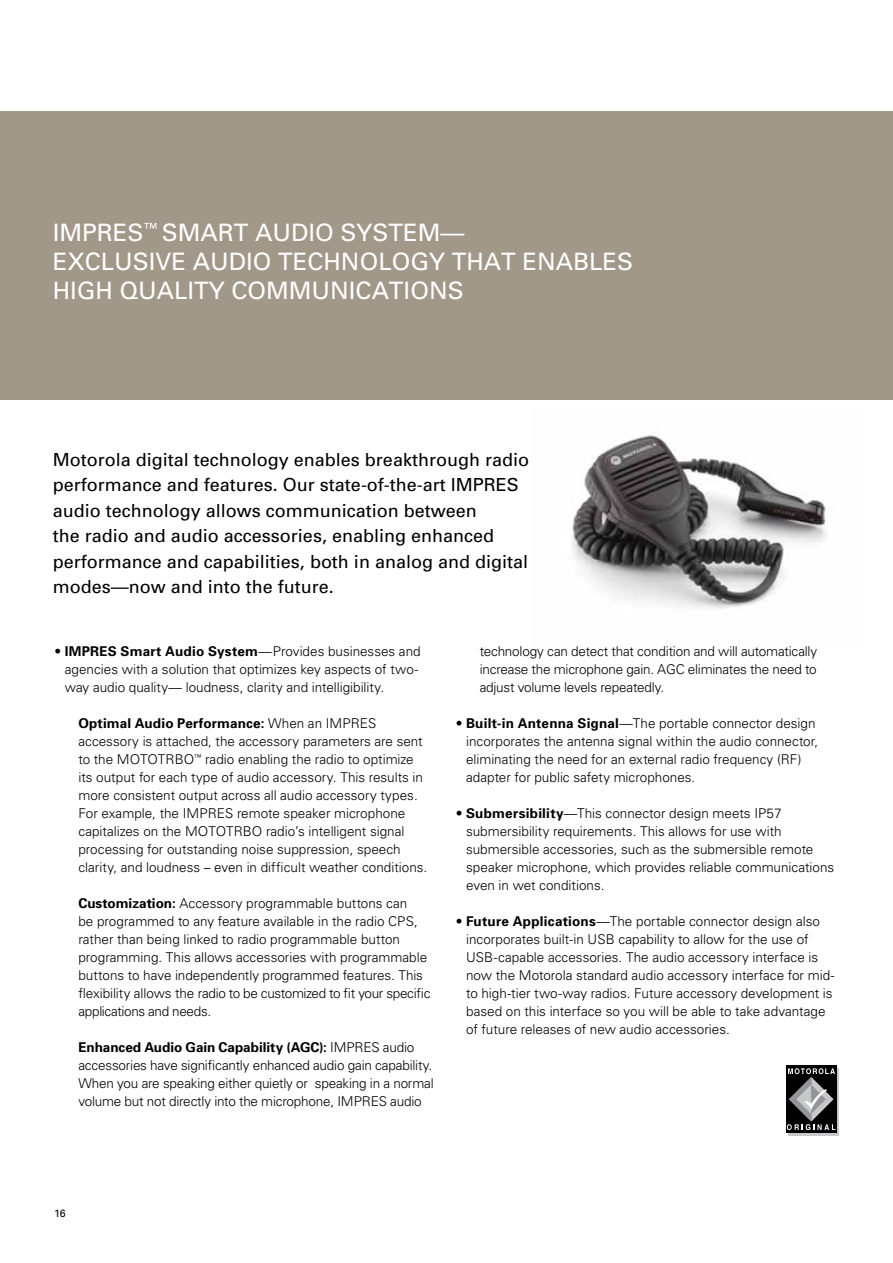
<style>
.page{position:relative;width:893px;height:1263px;background:#fff}
.page>*{position:absolute;margin:0;border:0;box-sizing:border-box;transform-origin:0 0}
.t1{font:24px/28.8px "Univers";color:#fff}
.t2{font:18px/25.5px "Univers";color:#000}
.t3{font:300 13.5px/18px "Univers";color:#000}
.t4{font:300 13.5px "Univers";letter-spacing:-.02em;color:#000}
.t5{font:10.5px "Univers";color:#000}
.s1{font-weight:700}
</style>
<div class="page">
<img style="left:572px;top:435px;width:254px;height:174px">
<div style="left:0;top:111px;width:893px;height:289px;background:#a2988a"></div>
<div style="left:788px;top:1067px;width:51px;height:68px;background:#c7c8ca"></div>
<div style="left:786px;top:1065px;width:51px;height:68px;background:#000"></div>
<svg style="left:787px;top:1068px;width:48px;height:62px"></svg>
<h1 class="t1" style="left:53px;top:218px;width:582px">IMPRES <sup>™</sup> Smart Audio System—<br>Exclusive Audio Technology that Enables<br>H igh Quality Comm</h1>
<h1 class="t1" style="left:312px;top:275px;width:154px">unications</h1>
<p class="t2" style="left:53px;top:446px;width:478px">Motorola digital technology enables breakthrough radio performance and features. Our state-of-the-art I MPRES audio technology allows communication between<br>the radio and audio accessories, enabling enhanced performance and capabilities, both in analog and digital modes—now and into the future.</p>
<p class="t3" style="left:65px;top:642px;width:357px;text-indent:-10px">• <span class="s1">IMPRES Smart Audio System</span>—Provides businesses and agencies with a solution that optimizes key aspects of two&shy;way audio quality— loudness, clarity and intelligibility.</p>
<p class="t3" style="left:78px;top:714px;width:350px"><span class="s1">Optimal Audio Performance:</span> When an I MPRES accessory is attached, the accessory parameters are sent to the MOTOTRBO<sup>™</sup> radio enabling the radio to optimize its output for each type of audio accessory. This results in more consistent output across all audio accessory types.<br>For example, the I MPRES remote speaker microphone capitalizes on the MOTOTRBO radio’s intelligent signal processing for outstanding noise suppression, speech clarity, and loudness – even in difficult weather conditions.</p>
<p class="t3" style="left:78px;top:894px;width:354px"><span class="s1">Customization:</span> Accessory programmable buttons can<br>be programmed to any feature available in the radio CPS, rather than being linked to radio programmable button programming. This allows accessories with programmable buttons to have independently programmed features. This flexibility allows the radio to be customized to fit your specific applications and needs.</p>
<p class="t3" style="left:78px;top:1038px;width:357px"><span class="s1">Enhanced Audio Gain Capability (AGC):</span> I MPRES audio accessories have significantly enhanced audio gain capability.<br>When you are speaking either quietly or speaking in a normal volume but not directly into the microphone, I MPRES audio</p>
<p class="t3" style="left:480px;top:642px;width:339px">technology can detect that condition and will automatically increase the microphone gain. AGC</p>
<p class="t4" style="left:688px;top:661px;width:130px">eliminates the need to</p>
<p class="t3" style="left:480px;top:678px;width:186px">adjust volume levels repeatedly.</p>
<p class="t3" style="left:466px;top:714px;width:354px;text-indent:-10px">• <span class="s1">Built-in Antenna Signal</span>—The portable connector design incorporates the antenna signal within the audio connector, eliminating the need for an external radio frequency (RF) adapter for public safety microphones.</p>
<p class="t3" style="left:466px;top:804px;width:370px;text-indent:-10px">• <span class="s1">Submersibility</span>—This connector design meets I P57 submersibility requirements. This allows for use with submersible accessories, such as the submersible remote speaker microphone, which provides reliable communications even in wet conditions.</p>
<p class="t3" style="left:466px;top:912px;width:370px;text-indent:-10px">• <span class="s1">Future Applications</span>—The portable connector design also incorporates built-in USB capability to allow for the use of USB-capable accessories. The audio accessory interface is now the Motorola standard audio accessory interface for mid&shy;to high-tier two-way radios. Future accessory development is based on this interface so you will be able to take advantage of future releases of new audio accessories.</p>
<p class="t5" style="left:54px;top:1206px;width:13px">16</p>
</div>
